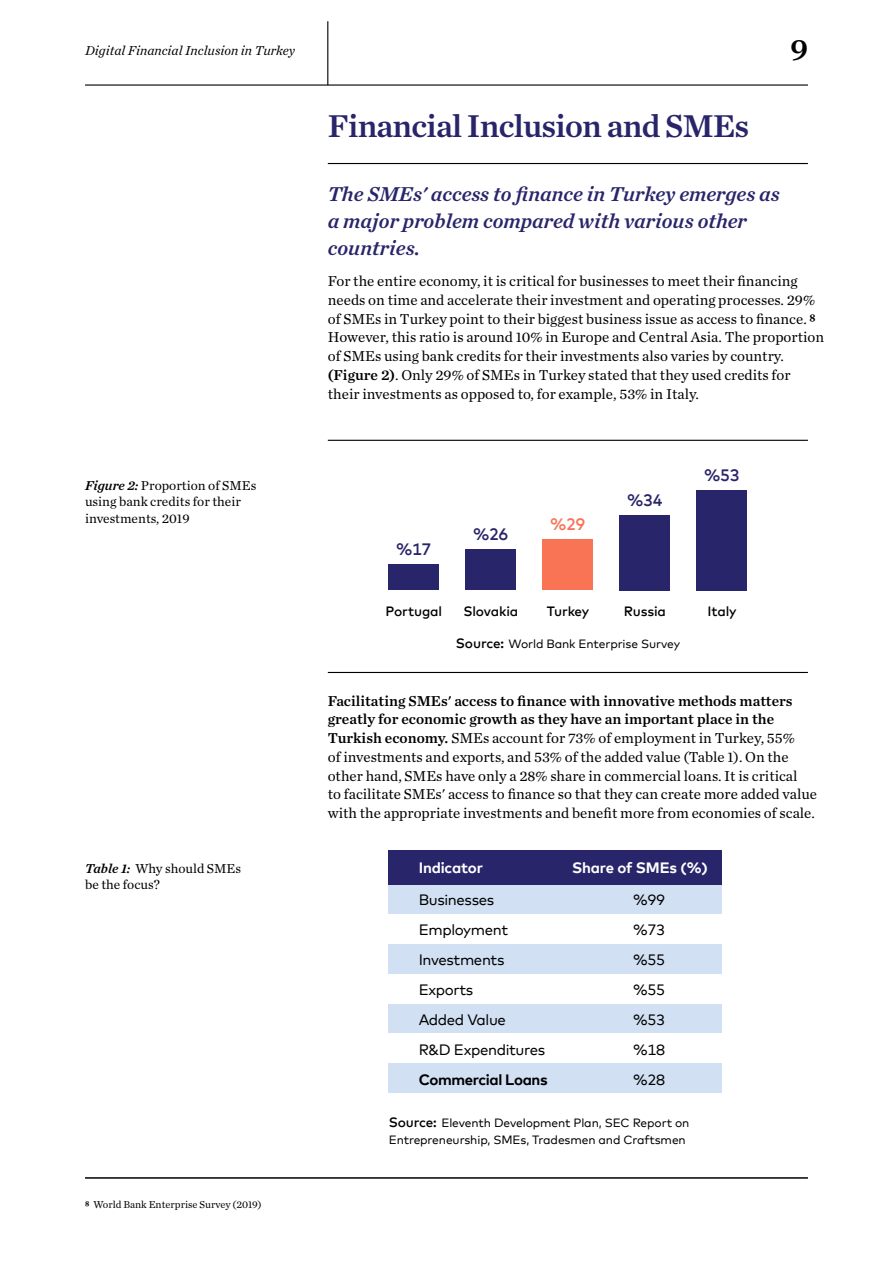
<style>
.page{position:relative;width:893px;height:1263px;background:#fff}
.page>*{position:absolute;margin:0;border:0;box-sizing:border-box;transform-origin:0 0}
.t1{font:33px "Chronicle Text G1 Semi";letter-spacing:-.025em;color:#29256a}
.t2{font:31.5px "Chronicle Text G1 Semi";color:#000}
.t3{font:italic 21px/27px "Chronicle Text G1 Semi";color:#29256a}
.t4{font:500 16.5px "Mark Offc Pro";letter-spacing:-.025em;color:#29256a}
.t5{font:500 16.5px "Mark Offc Pro";color:#f97355}
.t6{font:15px/18.8px "Chronicle Text G1";color:#000}
.t7{font:15px/18.8px "Chronicle Text G1 Semi";color:#000}
.t8{font:15px "Mark Offc Pro";letter-spacing:-.025em;color:#000}
.t9{font:700 15px "Mark Offc Pro";letter-spacing:-.01em;color:#fff}
.t10{font:700 15px "Mark Offc Pro";letter-spacing:-.025em;color:#000}
.t11{font:13.5px/16.5px "Chronicle Text G1";color:#000}
.t12{font:italic 13.5px "Chronicle Text G1";color:#000}
.t13{font:500 13.5px "Mark Offc Pro";letter-spacing:-.01em;color:#000}
.t14{font:12px/16.5px "Mark Offc Pro";letter-spacing:-.01em;color:#000}
.t15{font:10.5px "Chronicle Text G1";color:#000}
.s1{font-family:"Chronicle Text G1 Semi";font-style:italic}
.s2{font-family:"Chronicle Text G1 Semi"}
.s3{font-weight:500;font-size:13.5px}
</style>
<div class="page">
<hr style="left:85px;top:84px;width:723px;height:2px;background:#000">
<hr style="left:328px;top:440px;width:480px;height:1px;background:#000">
<hr style="left:328px;top:163px;width:480px;height:1px;background:#000">
<hr style="left:328px;top:672px;width:480px;height:1px;background:#000">
<hr style="left:85px;top:1177px;width:723px;height:2px;background:#000">
<hr style="left:327px;top:21px;width:1px;height:64px;background:#000">
<div style="left:697px;top:490px;width:50px;height:100px;background:#29256a"></div>
<div style="left:543px;top:539px;width:50px;height:50px;background:#f97355"></div>
<div style="left:466px;top:549px;width:50px;height:40px;background:#29256a"></div>
<div style="left:389px;top:564px;width:50px;height:25px;background:#29256a"></div>
<div style="left:620px;top:515px;width:50px;height:75px;background:#29256a"></div>
<div style="left:389px;top:885px;width:333px;height:29px;background:#d1e1f3"></div>
<div style="left:389px;top:944px;width:333px;height:30px;background:#d1e1f3"></div>
<div style="left:389px;top:1004px;width:333px;height:29px;background:#d1e1f3"></div>
<div style="left:389px;top:1063px;width:333px;height:30px;background:#d1e1f3"></div>
<div style="left:389px;top:851px;width:333px;height:34px;background:#29256a"></div>
<p class="t12" style="left:85px;top:40px;width:212px">Digital Financial Inclusion in Turkey</p>
<h2 class="t2" style="left:790px;top:25px;width:19px">9</h2>
<h1 class="t1" style="left:328px;top:100px;width:423px">Financial Inclusion and SMEs</h1>
<h3 class="t3" style="left:328px;top:179px;width:454px">The SMEs' access to finance in Turkey emerges as a major problem compared with various other countries.</h3>
<p class="t11" style="left:85px;top:476px;width:173px"><span class="s1">Figure 2:</span> Proportion of SMEs using bank credits for their investments, 2019</p>
<p class="t11" style="left:85px;top:859px;width:158px"><span class="s1">Table 1:</span> Why should SMEs be the focus?</p>
<p class="t15" style="left:85px;top:1196px;width:178px"><span class="s2">8</span> World Bank Enterprise Survey (2019)</p>
<p class="t6" style="left:328px;top:271px;width:498px">For the entire economy, it is critical for businesses to meet their financing needs on time and accelerate their investment and operating processes. 29% of SMEs in Turkey point to their biggest business issue as access to finance. <span class="s2">8<br></span>However, this ratio is around 10% in Europe and Central Asia. The proportion of SMEs using bank credits for their investments also varies by country. <span class="s2">(Figure 2)</span>. Only 29% of SMEs in Turkey stated that they used credits for their investments as opposed to, for example, 53% in Italy.</p>
<p class="t4" style="left:396px;top:537px;width:37px">%17</p>
<p class="t4" style="left:473px;top:522px;width:37px">%26</p>
<p class="t5" style="left:550px;top:512px;width:37px">%29</p>
<p class="t4" style="left:627px;top:488px;width:37px">%34</p>
<p class="t4" style="left:704px;top:462px;width:37px">%53</p>
<p class="t13" style="left:386px;top:601px;width:58px">Portugal</p>
<p class="t13" style="left:463px;top:601px;width:56px">Slovakia</p>
<p class="t13" style="left:547px;top:601px;width:44px">Turkey</p>
<p class="t13" style="left:624px;top:601px;width:44px">Russia</p>
<p class="t13" style="left:707px;top:601px;width:31px">Italy</p>
<p class="t14" style="left:456px;top:635px;width:226px"><span class="s3">Source:</span> World Bank Enterprise Survey</p>
<p class="t7" style="left:328px;top:690px;width:466px">Facilitating SMEs' access to finance with innovative methods matters greatly for economic growth as they have an important place in the</p>
<p class="t6" style="left:328px;top:728px;width:491px"><span class="s2">Turkish economy.</span> SMEs account for 73% of employment in Turkey, 55%<br>of investments and exports, and 53% of the added value (Table 1). On the other hand, SMEs have only a 28% share in commercial loans. It is critical<br>to facilitate SMEs' access to finance so that they can create more added value with the appropriate investments and benefit more from economies of scale.</p>
<p class="t9" style="left:419px;top:856px;width:66px">Indicator</p>
<p class="t9" style="left:572px;top:856px;width:137px">Share of SMEs (%)</p>
<p class="t8" style="left:419px;top:889px;width:77px">Businesses</p>
<p class="t8" style="left:633px;top:889px;width:33px">%99</p>
<p class="t8" style="left:419px;top:919px;width:91px">Employment</p>
<p class="t8" style="left:633px;top:919px;width:33px">%73</p>
<p class="t8" style="left:419px;top:949px;width:87px">Investments</p>
<p class="t8" style="left:633px;top:949px;width:33px">%55</p>
<p class="t8" style="left:419px;top:979px;width:56px">Exports</p>
<p class="t8" style="left:633px;top:979px;width:33px">%55</p>
<p class="t8" style="left:419px;top:1009px;width:89px">Added Value</p>
<p class="t8" style="left:633px;top:1009px;width:33px">%53</p>
<p class="t8" style="left:419px;top:1039px;width:128px">R&amp;D Expenditures</p>
<p class="t8" style="left:633px;top:1039px;width:33px">%18</p>
<p class="t10" style="left:419px;top:1068px;width:130px">Commercial Loans</p>
<p class="t8" style="left:633px;top:1069px;width:33px">%28</p>
<p class="t14" style="left:389px;top:1113px;width:302px"><span class="s3">Source:</span> Eleventh Development Plan, SEC Report on<br>Entrepreneurship, SMEs, Tradesmen and Craftsmen</p>
</div>
